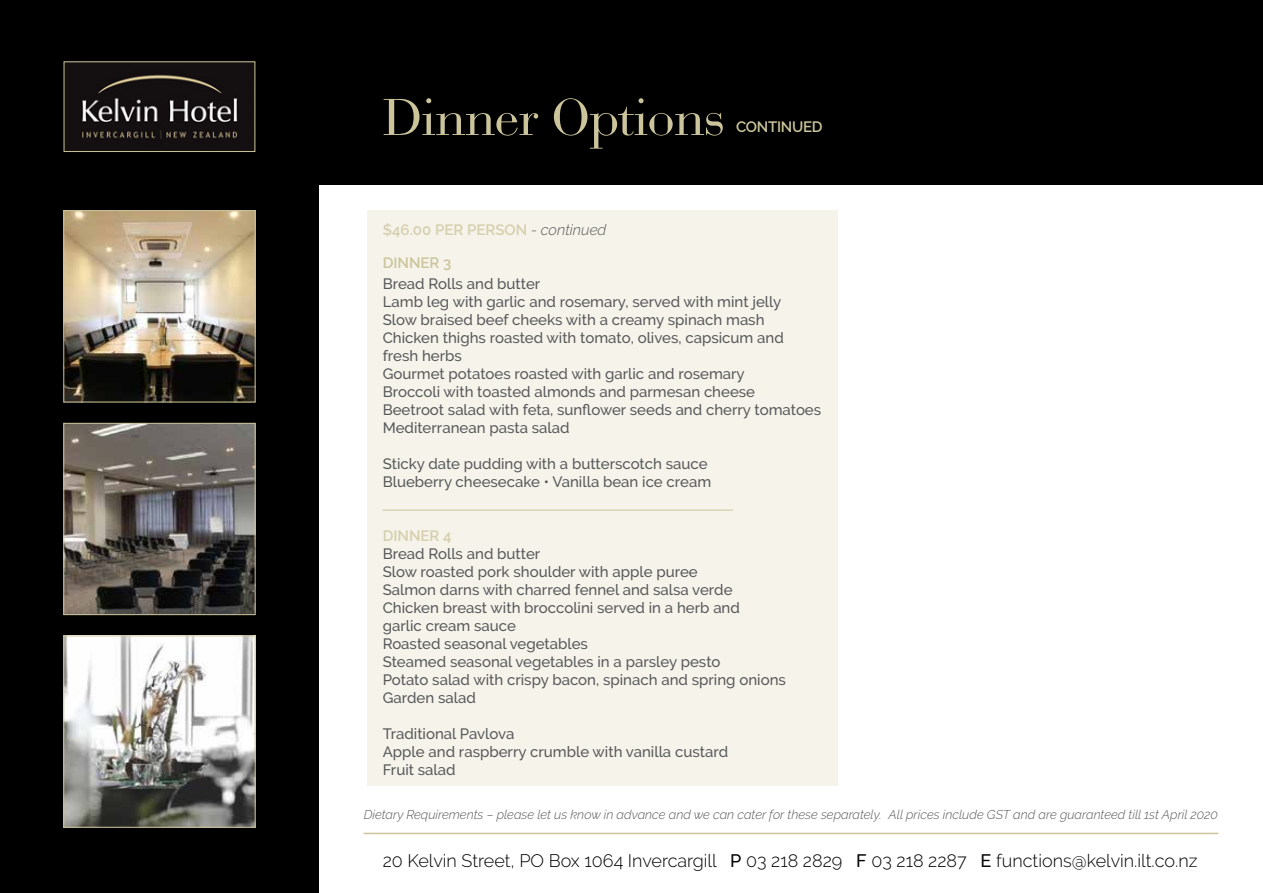
<style>
.page{position:relative;width:1263px;height:893px;background:#fff}
.page>*{position:absolute;margin:0;border:0;box-sizing:border-box;transform-origin:0 0}
.t1{font:54px "Bauer Bodoni D";color:#ccc59b}
.t2{font:300 18px "Raleway";color:#000}
.t3{font:500 15px/18px "Raleway";color:#58595b}
.t4{font:600 15px "Raleway";color:#d6cfad}
.t5{font:600 15px "Raleway";letter-spacing:-.02em;color:#ccc59b}
.t6{font:italic 300 12.75px "Raleway";color:#58595b}
.s1{font-weight:300;font-style:italic;color:#58595b}
.s2{font-weight:500}
</style>
<div class="page">
<div style="left:0;top:0;width:319px;height:893px;background:#000"></div>
<img style="left:66px;top:64px;width:187px;height:86px">
<div style="left:64px;top:62px;width:191px;height:90px;border:1px solid #ccc59b"></div>
<div style="left:308px;top:0;width:955px;height:185px;background:#000"></div>
<img style="left:65px;top:425px;width:188px;height:188px">
<div style="left:63px;top:423px;width:192px;height:192px;border:1px solid #ccc59b"></div>
<img style="left:65px;top:637px;width:188px;height:189px">
<div style="left:63px;top:635px;width:192px;height:193px;border:1px solid #ccc59b"></div>
<img style="left:65px;top:212px;width:188px;height:188px">
<div style="left:63px;top:210px;width:192px;height:192px;border:1px solid #ccc59b"></div>
<hr style="left:364px;top:833px;width:854px;height:1px;background:#ccc59b">
<div style="left:367px;top:210px;width:471px;height:576px;background:#f5f3ea"></div>
<hr style="left:382px;top:510px;width:351px;height:1px;background:#ccc59b">
<h1 class="t1" style="left:383px;top:85px;width:343px">Dinner Options</h1>
<p class="t5" style="left:736px;top:118px;width:88px">CONTINUED</p>
<p class="t4" style="left:383px;top:221px;width:225px">$46.00 PER PERSON <span class="s1">- continued</span></p>
<p class="t5" style="left:383px;top:254px;width:70px">DINNER 3</p>
<p class="t3" style="left:383px;top:275px;width:440px">Bread Rolls and butter<br>Lamb leg with garlic and rosemary, served with mint jelly<br>Slow braised beef cheeks with a creamy spinach mash Chicken thighs roasted with tomato, olives, capsicum and fresh herbs<br>Gourmet potatoes roasted with garlic and rosemary<br>Broccoli with toasted almonds and parmesan cheese<br>Beetroot salad with feta, sunflower seeds and cherry tomatoes Mediterranean pasta salad</p>
<p class="t3" style="left:383px;top:455px;width:330px">Sticky date pudding with a butterscotch sauce<br>Blueberry cheesecake • Vanilla bean ice cream</p>
<p class="t4" style="left:383px;top:527px;width:70px">DINNER 4</p>
<p class="t3" style="left:383px;top:545px;width:405px">Bread Rolls and butter<br>Slow roasted pork shoulder with apple puree<br>Salmon darns with charred fennel and salsa verde Chicken breast with broccolini served in a herb and<br>garlic cream sauce<br>Roasted seasonal vegetables<br>Steamed seasonal vegetables in a parsley pesto<br>Potato salad with crispy bacon, spinach and spring onions Garden salad</p>
<p class="t3" style="left:383px;top:725px;width:347px">Traditional Pavlova<br>Apple and raspberry crumble with vanilla custard<br>Fruit salad</p>
<p class="t6" style="left:364px;top:807px;width:856px">Dietary Requirements – please let us know in advance and we can cater for these separately. All prices include GST and are guaranteed till 1st April 2020</p>
<p class="t2" style="left:383px;top:850px;width:816px">20 Kelvin Street, PO Box 1064 Invercargill <span class="s2">P</span> 03 218 2829 <span class="s2">F</span> 03 218 2287 <span class="s2">E</span> functions@kelvin.ilt.co.nz</p>
</div>
